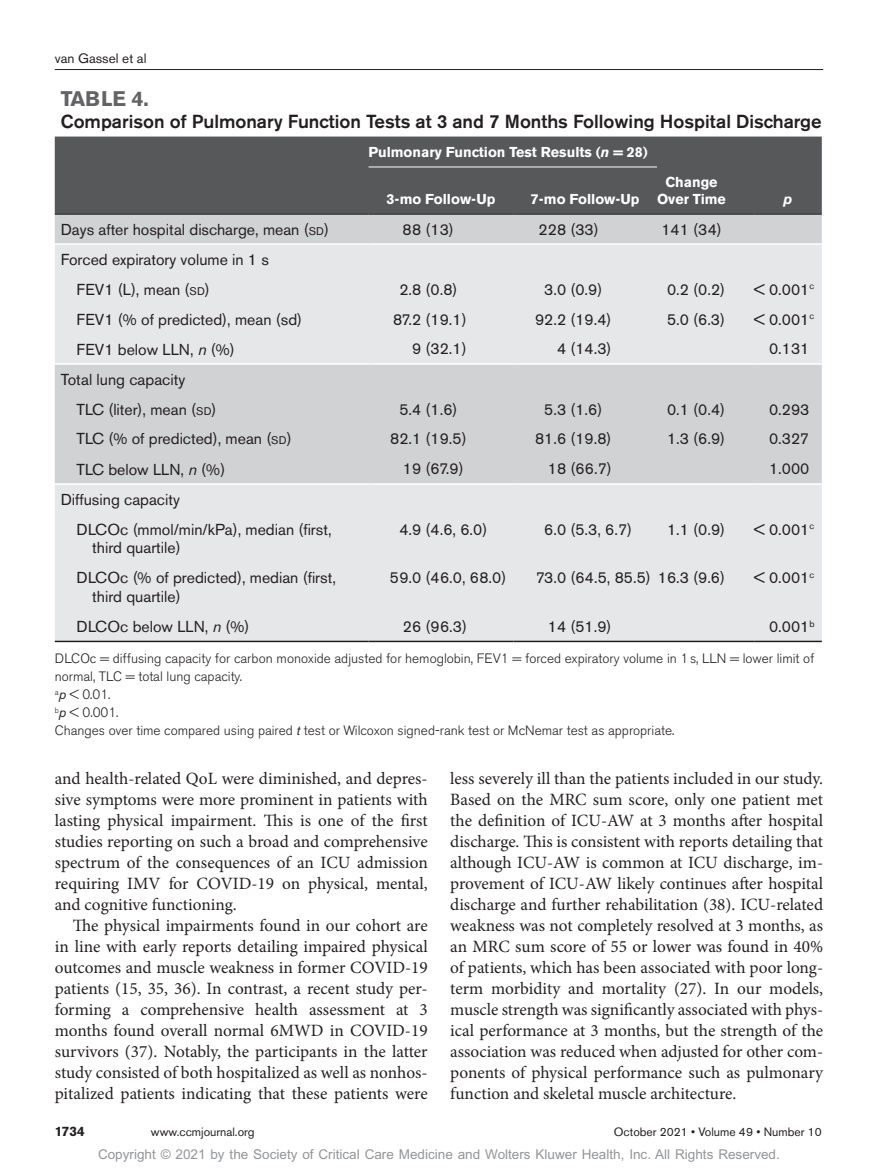
<style>
.page{position:relative;width:878px;height:1175px;background:#fff}
.page>*{position:absolute;margin:0;border:0;box-sizing:border-box;transform-origin:0 0}
.t1{font:700 21px "Akzidenz Grotesk BE";color:#636366}
.t2{font:500 18.75px "Akzidenz Grotesk BE";color:#231f20}
.t3{font:17.25px/21px "Minion Pro";color:#231f20;text-align:justify}
.t4{font:15.75px/29.8px "Akzidenz Grotesk BE";color:#231f20}
.t5{font:700 14.25px/17.2px "Akzidenz Grotesk BE";color:#fff;text-align:center}
.t6{font:italic 700 14.25px "Akzidenz Grotesk BE";color:#fff}
.t7{font:300 13.5px/18px "Akzidenz Grotesk BE";color:#231f20}
.t8{font:13.5px "Arial MT Std";color:#939598}
.t9{font:13.5px "Akzidenz Grotesk BE";color:#231f20}
.t10{font:700 13.5px "Akzidenz Grotesk BE";color:#231f20}
.t11{font:12px "Akzidenz Grotesk BE";color:#231f20}
.s1{font-style:italic}
.s2{font-size:10.95px}
.s3{font-weight:400;font-style:italic}
</style>
<div class="page">
<hr style="left:55px;top:69px;width:768px;height:1px;background:#231f20">
<div style="left:55px;top:136px;width:766px;height:78px;background:#57585a"></div>
<div style="left:55px;top:215px;width:766px;height:28px;background:#d1d2d4"></div>
<svg style="left:55px;top:245px;width:766px;height:395px;background:#dfe0e2"></svg>
<hr style="left:55px;top:214px;width:313px;height:1px;background:#231f20">
<hr style="left:368px;top:214px;width:145px;height:1px;background:#231f20">
<hr style="left:513px;top:214px;width:144px;height:1px;background:#231f20">
<hr style="left:657px;top:214px;width:97px;height:1px;background:#231f20">
<hr style="left:754px;top:214px;width:67px;height:1px;background:#231f20">
<hr style="left:55px;top:640px;width:313px;height:2px;background:#231f20">
<hr style="left:368px;top:640px;width:145px;height:2px;background:#231f20">
<hr style="left:513px;top:640px;width:144px;height:2px;background:#231f20">
<hr style="left:657px;top:640px;width:97px;height:2px;background:#231f20">
<hr style="left:754px;top:640px;width:67px;height:2px;background:#231f20">
<hr style="left:55px;top:363px;width:313px;height:2px;background:#fff">
<hr style="left:368px;top:363px;width:145px;height:2px;background:#fff">
<hr style="left:513px;top:363px;width:144px;height:2px;background:#fff">
<hr style="left:657px;top:363px;width:97px;height:2px;background:#fff">
<hr style="left:754px;top:363px;width:67px;height:2px;background:#fff">
<hr style="left:55px;top:483px;width:313px;height:2px;background:#fff">
<hr style="left:368px;top:483px;width:145px;height:2px;background:#fff">
<hr style="left:513px;top:483px;width:144px;height:2px;background:#fff">
<hr style="left:657px;top:483px;width:97px;height:2px;background:#fff">
<hr style="left:754px;top:483px;width:67px;height:2px;background:#fff">
<hr style="left:368px;top:167px;width:289px;height:1px;background:#fff">
<p class="t9" style="left:55px;top:50px;width:93px">van Gassel et al</p>
<p class="t1" style="left:61px;top:86px;width:89px">TABLE 4.</p>
<p class="t2" style="left:61px;top:110px;width:762px">Comparison of Pulmonary Function Tests at 3 and 7 Months Following Hospital Discharge</p>
<p class="t5" style="left:368px;top:143px;width:281px">Pulmonary Function Test Results (<span class="s1">n</span> = 28)</p>
<p class="t5" style="left:386px;top:191px;width:110px">3-mo Follow-Up</p>
<p class="t5" style="left:531px;top:191px;width:110px">7-mo Follow-Up</p>
<p class="t5" style="left:657px;top:174px;width:70px">Change<br>Over Time</p>
<p class="t6" style="left:783px;top:191px;width:10px">p</p>
<p class="t4" style="left:61px;top:215px;width:270px">Days after hospital discharge, mean (<span class="s2">SD</span>)</p>
<p class="t4" style="left:402px;top:215px;width:53px">88 (13)</p>
<p class="t4" style="left:538px;top:215px;width:62px">228 (33)</p>
<p class="t4" style="left:661px;top:215px;width:62px">141 (34)</p>
<p class="t4" style="left:76px;top:244px;width:194px;text-indent:-16px">Forced expiratory volume in 1 s<br>FEV1 (L), mean (<span class="s2">SD</span>)</p>
<p class="t4" style="left:399px;top:274px;width:60px">2.8 (0.8)</p>
<p class="t4" style="left:544px;top:274px;width:60px">3.0 (0.9)</p>
<p class="t4" style="left:667px;top:274px;width:60px">0.2 (0.2)</p>
<p class="t4" style="left:754px;top:274px;width:61px">&lt; 0.001<sup>c</sup></p>
<p class="t4" style="left:76px;top:304px;width:227px">FEV1 (% of predicted), mean (sd)</p>
<p class="t4" style="left:393px;top:304px;width:75px">87.2 (19.1)</p>
<p class="t4" style="left:535px;top:304px;width:78px">92.2 (19.4)</p>
<p class="t4" style="left:667px;top:304px;width:60px">5.0 (6.3)</p>
<p class="t4" style="left:754px;top:304px;width:61px">&lt; 0.001<sup>c</sup></p>
<p class="t4" style="left:76px;top:334px;width:160px">FEV1 below LLN, <span class="s1">n</span> (%)</p>
<p class="t4" style="left:412px;top:334px;width:56px">9 (32.1)</p>
<p class="t4" style="left:557px;top:334px;width:56px">4 (14.3)</p>
<p class="t4" style="left:769px;top:334px;width:42px">0.131</p>
<p class="t4" style="left:76px;top:364px;width:141px;text-indent:-16px">Total lung capacity<br>TLC (liter), mean (<span class="s2">SD</span>)</p>
<p class="t4" style="left:399px;top:394px;width:60px">5.4 (1.6)</p>
<p class="t4" style="left:544px;top:394px;width:60px">5.3 (1.6)</p>
<p class="t4" style="left:667px;top:394px;width:60px">0.1 (0.4)</p>
<p class="t4" style="left:769px;top:394px;width:42px">0.293</p>
<p class="t4" style="left:77px;top:424px;width:216px">TLC (% of predicted), mean (<span class="s2">SD</span>)</p>
<p class="t4" style="left:390px;top:424px;width:78px">82.1 (19.5)</p>
<p class="t4" style="left:535px;top:424px;width:78px">81.6 (19.8)</p>
<p class="t4" style="left:667px;top:424px;width:60px">1.3 (6.9)</p>
<p class="t4" style="left:769px;top:424px;width:42px">0.327</p>
<p class="t4" style="left:77px;top:454px;width:150px">TLC below LLN, <span class="s1">n</span> (%)</p>
<p class="t4" style="left:403px;top:454px;width:62px">19 (67.9)</p>
<p class="t4" style="left:548px;top:454px;width:65px">18 (66.7)</p>
<p class="t4" style="left:769px;top:454px;width:42px">1.000</p>
<p class="t4" style="left:77px;top:484px;width:256px;text-indent:-16px">Diffusing capacity<br>DLCOc (mmol/min/kPa), median (first,</p>
<p class="t4" style="left:92px;top:533px;width:90px">third quartile)</p>
<p class="t4" style="left:399px;top:514px;width:89px">4.9 (4.6, 6.0)</p>
<p class="t4" style="left:544px;top:514px;width:89px">6.0 (5.3, 6.7)</p>
<p class="t4" style="left:667px;top:514px;width:60px">1.1 (0.9)</p>
<p class="t4" style="left:754px;top:514px;width:61px">&lt; 0.001<sup>c</sup></p>
<p class="t4" style="left:92px;top:568px;width:245px;line-height:18.8px;text-indent:-16px">DLCOc (% of predicted), median (first, third quartile)</p>
<p class="t4" style="left:390px;top:563px;width:118px">59.0 (46.0, 68.0)</p>
<p class="t4" style="left:535px;top:563px;width:191px">73.0 (64.5, 85.5) 16.3 (9.6)</p>
<p class="t4" style="left:754px;top:563px;width:61px">&lt; 0.001<sup>c</sup></p>
<p class="t4" style="left:76px;top:612px;width:174px">DLCOc below LLN, <span class="s1">n</span> (%)</p>
<p class="t4" style="left:403px;top:611px;width:65px">26 (96.3)</p>
<p class="t4" style="left:548px;top:611px;width:65px">14 (51.9)</p>
<p class="t4" style="left:769px;top:611px;width:47px">0.001<sup>b</sup></p>
<p class="t7" style="left:55px;top:650px;width:761px">DLCOc = diffusing capacity for carbon monoxide adjusted for hemoglobin, FEV1 = forced expiratory volume in 1s, LLN = lower limit of normal, TLC = total lung capacity.<br><sup>a</sup><span class="s3">p</span> &lt; 0.01.<br><sup>b</sup><span class="s3">p</span> &lt; 0.001.<br>Changes over time compared using paired <span class="s3">t</span> test or Wilcoxon signed-rank test or McNemar test as appropriate.</p>
<p class="t3" style="left:55px;top:768px;width:374px">and health-related QoL were diminished, and depres&shy;sive symptoms were more prominent in patients with lasting physical impairment. This is one of the first studies reporting on such a broad and comprehensive spectrum of the consequences of an ICU admission requiring IMV for COVID-19 on physical, mental, and cognitive functioning.</p>
<p class="t3" style="left:55px;top:914px;width:374px;text-indent:18px">The physical impairments found in our cohort are in line with early reports detailing impaired physical outcomes and muscle weakness in former COVID-19 patients (15, 35, 36). In contrast, a recent study per&shy;forming a comprehensive health assessment at 3 months found overall normal 6MWD in COVID-19 survivors (37). Notably, the participants in the latter study consisted of both hospitalized as well as nonhos&shy;pitalized patients indicating that these patients were</p>
<p class="t3" style="left:450px;top:767px;width:374px">less severely ill than the patients included in our study.<br>Based on the MRC sum score, only one patient met the definition of ICU-AW at 3 months after hospital discharge. This is consistent with reports detailing that although ICU-AW is common at ICU discharge, im&shy;provement of ICU-AW likely continues after hospital discharge and further rehabilitation (38). ICU-related weakness was not completely resolved at 3 months, as an MRC sum score of 55 or lower was found in 40% of patients, which has been associated with poor long&shy;term morbidity and mortality (27). In our models, muscle strength was significantly associated with phys&shy;ical performance at 3 months, but the strength of the association was reduced when adjusted for other com&shy;ponents of physical performance such as pulmonary function and skeletal muscle architecture.</p>
<p class="t10" style="left:55px;top:1123px;width:32px">1734</p>
<p class="t11" style="left:151px;top:1125px;width:105px">www.ccmjournal.org</p>
<p class="t11" style="left:614px;top:1125px;width:209px">October 2021 • Volume 49 • Number 10</p>
<p class="t8" style="left:98px;top:1146px;width:683px">Copyright © 2021 by the Society of Critical Care Medicine and Wolters Kluwer Health, Inc. All Rights Reserved.</p>
</div>
